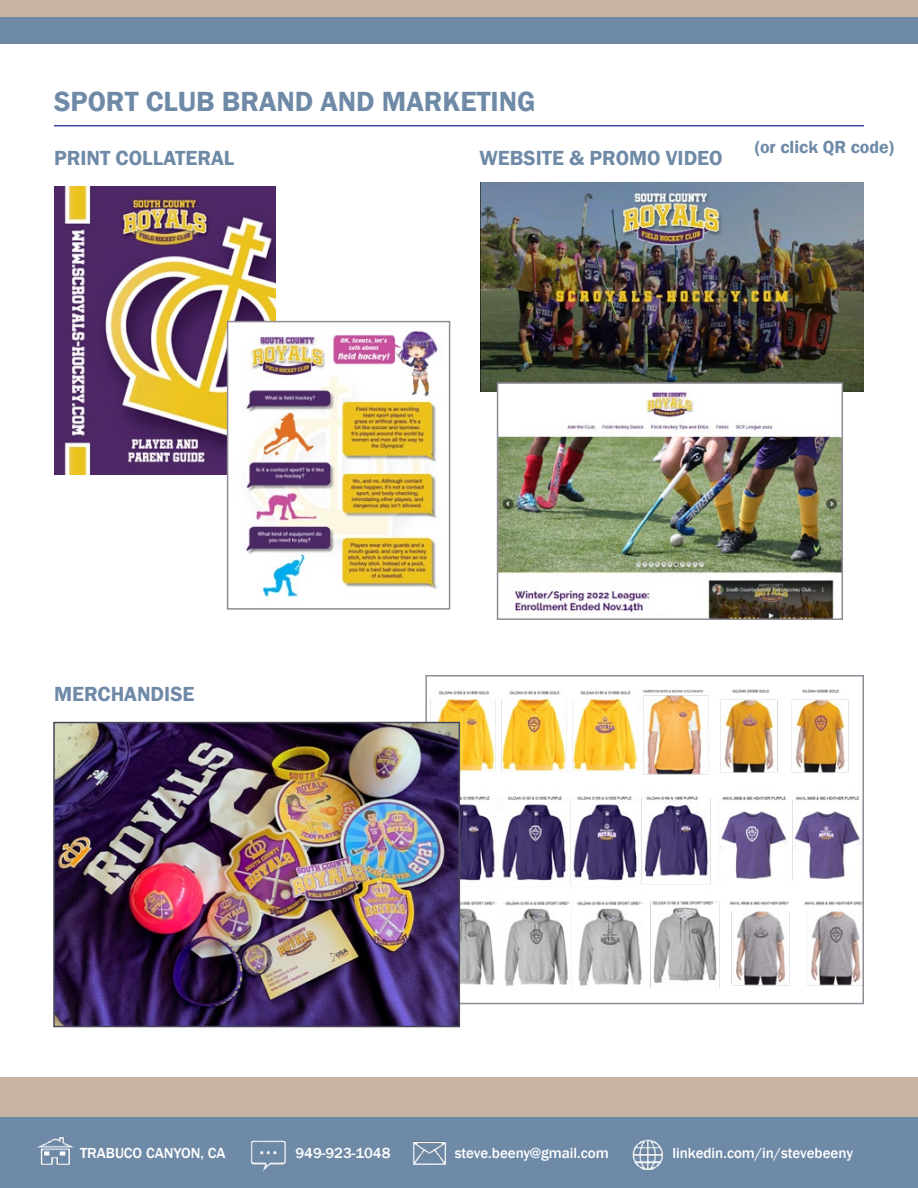
<style>
.page{position:relative;width:918px;height:1188px;background:#fff}
.page>*{position:absolute;margin:0;border:0;box-sizing:border-box;transform-origin:0 0}
.t1{font:600 28.5px "Franklin Gothic";color:#6e8aa7}
.t2{font:600 21px "Franklin Gothic";color:#6e8aa7}
.t3{font:600 18px "Franklin Gothic";color:#6e8aa7}
.t4{font:500 15px "Franklin Gothic";color:#fff}
</style>
<div class="page">
<div style="left:0;top:1096px;width:918px;height:92px;background:#6e8aa7"></div>
<div style="left:0;top:1078px;width:918px;height:39px;background:#c8b4a3"></div>
<img style="left:54px;top:187px;width:222px;height:287px">
<img style="left:480px;top:182px;width:384px;height:210px">
<img style="left:428px;top:689px;width:433px;height:301px">
<div style="left:425px;top:675px;width:439px;height:329px;border:2px solid #908c97"></div>
<img style="left:230px;top:324px;width:208px;height:274px">
<div style="left:227px;top:321px;width:223px;height:289px;border:2px solid #908c97"></div>
<img style="left:56px;top:725px;width:401px;height:299px">
<div style="left:53px;top:722px;width:407px;height:305px;border:2px solid #474758"></div>
<img style="left:500px;top:385px;width:340px;height:232px">
<div style="left:497px;top:382px;width:346px;height:238px;border:2px solid #908c97"></div>
<hr style="left:54px;top:125px;width:810px;height:1px;background:#3f439b">
<div style="left:0;top:5px;width:918px;height:39px;background:#6e8aa7"></div>
<div style="left:0;top:0;width:918px;height:17px;background:#c8b4a3"></div>
<img style="left:413px;top:1141px;width:34px;height:24px">
<img style="left:250px;top:1140px;width:36px;height:31px">
<img style="left:36px;top:1137px;width:38px;height:28px">
<img style="left:632px;top:1139px;width:31px;height:32px">
<h1 class="t1" style="left:54px;top:84px;width:483px">SPORT CLUB BRAND AND MARKETING</h1>
<h2 class="t2" style="left:54px;top:145px;width:182px">PRINT COLLATERAL</h2>
<h2 class="t2" style="left:480px;top:145px;width:245px">WEBSITE &amp; PROMO VIDEO</h2>
<p class="t3" style="left:755px;top:136px;width:141px">(or click QR code)</p>
<h2 class="t2" style="left:54px;top:681px;width:142px">MERCHANDISE</h2>
<p class="t4" style="left:80px;top:1144px;width:147px">TRABUCO CANYON, CA</p>
<p class="t4" style="left:295px;top:1144px;width:97px">949-923-1048</p>
<p class="t4" style="left:455px;top:1144px;width:156px">steve.beeny@gmail.com</p>
<p class="t4" style="left:672px;top:1144px;width:182px">linkedin.com/in/stevebeeny</p>
</div>
